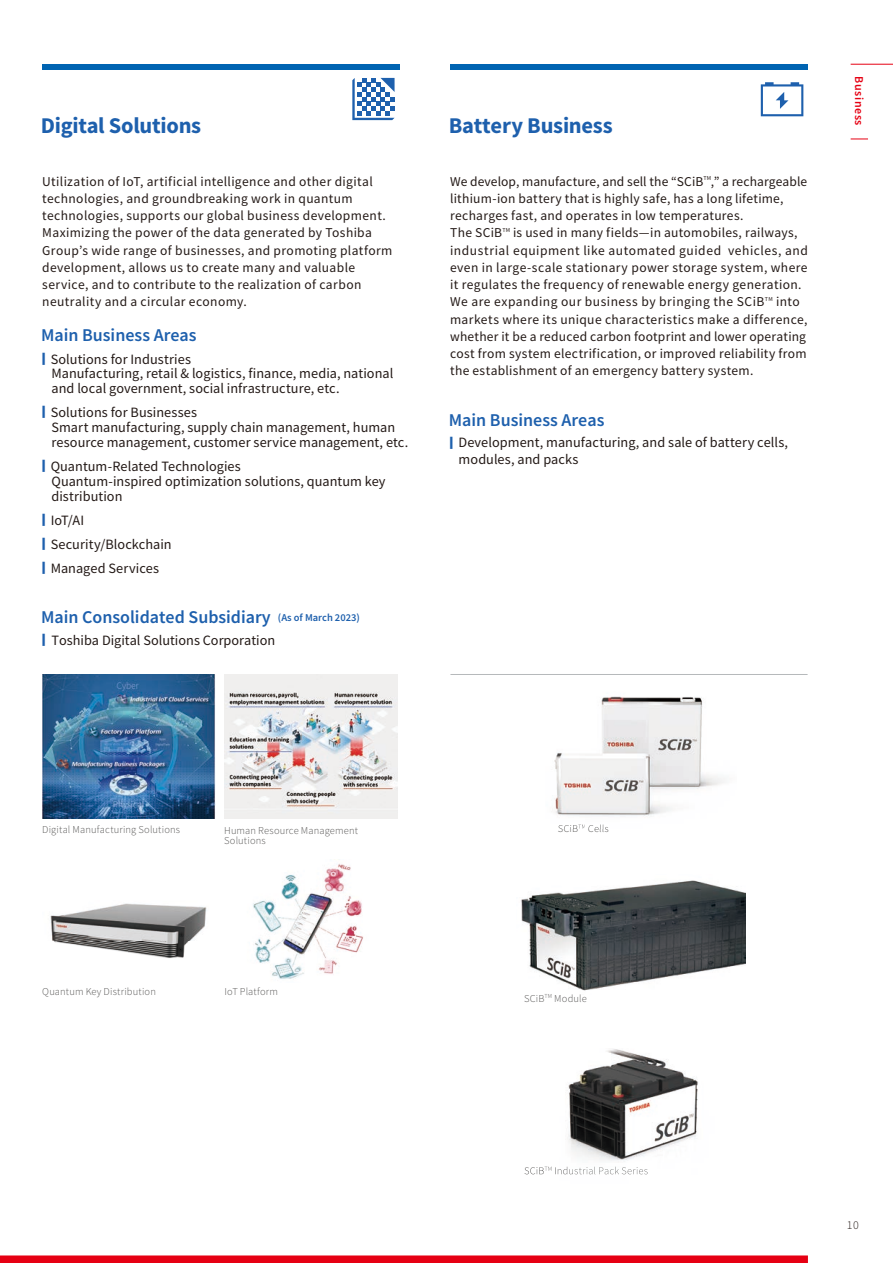
<style>
.page{position:relative;width:893px;height:1263px;background:#fff}
.page>*{position:absolute;margin:0;border:0;box-sizing:border-box;transform-origin:0 0}
.t1{font:700 22.5px "Toshiba Sans";letter-spacing:-.01em;color:#1e60ad}
.t2{font:500 18px "Toshiba Sans";color:#1e60ad}
.t3{font:14.25px/15.1px "Toshiba Sans";letter-spacing:.005em;color:#231916}
.t4{font:13.5px/17.2px "Toshiba Sans";letter-spacing:.025em;color:#231916}
.t5{font:500 12px "Toshiba Sans";letter-spacing:.045em;color:#e60013}
.t6{font:300 12px "Toshiba Sans";color:#231916}
.t7{font:11.7px "UD Shin Go Pro";color:#231916}
.t8{font:300 10.5px/10.5px "Toshiba Sans";letter-spacing:.015em;color:#595857}
.t9{font:6px "Toshiba Sans";color:#231916}
.s1{font-size:15.15px;color:#1e60ad}
.s2{font-size:10.5px}
</style>
<div class="page">
<svg style="left:352px;top:78px;width:43px;height:42px"></svg>
<svg style="left:761px;top:82px;width:42px;height:34px"></svg>
<img style="left:554px;top:696px;width:170px;height:120px">
<img style="left:558px;top:825px;width:20px;height:3px">
<svg style="left:578px;top:824px;width:7px;height:4px"></svg>
<img style="left:588px;top:824px;width:20px;height:4px">
<img style="left:525px;top:1049px;width:173px;height:126px">
<img style="left:524px;top:1167px;width:20px;height:7px">
<svg style="left:545px;top:1167px;width:6px;height:4px"></svg>
<img style="left:552px;top:1167px;width:96px;height:7px">
<img style="left:521px;top:880px;width:224px;height:111px">
<hr style="left:450px;top:674px;width:358px;height:1px;background:#b6b9bb">
<div style="left:0;top:1255px;width:808px;height:8px;background:#e60013"></div>
<img style="left:43px;top:675px;width:173px;height:144px">
<img style="left:225px;top:675px;width:173px;height:144px">
<img style="left:50px;top:903px;width:157px;height:55px">
<img style="left:253px;top:863px;width:110px;height:116px">
<hr style="left:851px;top:64px;width:42px;height:1px;background:#e60013">
<svg style="left:851px;top:139px;width:17px;height:1px"></svg>
<div style="left:450px;top:64px;width:358px;height:5px;background:#0064b2"></div>
<div style="left:42px;top:64px;width:358px;height:5px;background:#0064b2"></div>
<h1 class="t1" style="left:41px;top:110px;width:162px">Digital Solutions</h1>
<h1 class="t1" style="left:449px;top:110px;width:165px">Battery Business</h1>
<p class="t4" style="left:42px;top:172px;width:352px">Utilization of IoT, artificial intelligence and other digital technologies, and groundbreaking work in quantum technologies, supports our global business development.<br>Maximizing the power of the data generated by Toshiba Group’s wide range of businesses, and promoting platform development, allows us to create many and valuable service, and to contribute to the realization of carbon neutrality and a circular economy.</p>
<p class="t4" style="left:450px;top:172px;width:255px">We develop, manufacture, and sell the “SCiB</p>
<p class="t9" style="left:703px;top:174px;width:9px">TM</p>
<p class="t4" style="left:450px;top:172px;width:358px;text-indent:261px">,” a rechargeable lithium-ion battery that is highly safe, has a long lifetime, recharges fast, and operates in low temperatures.<br>The SCiB</p>
<p class="t4" style="left:450px;top:224px;width:359px;text-indent:63px">is used in many fields—in automobiles, railways, industrial equipment like automated guided vehicles, and even in large-scale stationary power storage system, where it regulates the frequency of renewable energy generation.<br>We are expanding our business by bringing the SCiB</p>
<p class="t9" style="left:502px;top:226px;width:9px">TM</p>
<p class="t9" style="left:765px;top:295px;width:9px">TM</p>
<p class="t4" style="left:450px;top:293px;width:359px;text-indent:326px">into markets where its unique characteristics make a difference, whether it be a reduced carbon footprint and lower operating cost from system electrification, or improved reliability from the establishment of an emergency battery system.</p>
<h2 class="t2" style="left:41px;top:323px;width:157px">Main Business Areas</h2>
<p class="t3" style="left:51px;top:351px;width:343px;text-indent:-9px"><span class="s1">■</span> Solutions for Industries<br>Manufacturing, retail &amp; logistics, finance, media, national and local government, social infrastructure, etc.</p>
<p class="t3" style="left:51px;top:404px;width:358px;text-indent:-9px"><span class="s1">■</span> Solutions for Businesses<br>Smart manufacturing, supply chain management, human resource management, customer service management, etc.</p>
<p class="t3" style="left:51px;top:458px;width:336px;text-indent:-9px"><span class="s1">■</span> Quantum-Related Technologies<br>Quantum-inspired optimization solutions, quantum key distribution</p>
<p class="t3" style="left:42px;top:512px;width:43px"><span class="s1">■</span> IoT/AI</p>
<p class="t3" style="left:42px;top:536px;width:131px"><span class="s1">■</span> Security/Blockchain</p>
<p class="t3" style="left:42px;top:560px;width:118px"><span class="s1">■</span> Managed Services</p>
<h2 class="t2" style="left:449px;top:408px;width:157px">Main Business Areas</h2>
<p class="t3" style="left:459px;top:434px;width:331px;line-height:16.8px;text-indent:-8px"><span class="s1">■</span> Development, manufacturing, and sale of battery cells, modules, and packs</p>
<h2 class="t2" style="left:41px;top:605px;width:320px">Main Consolidated Subsidiary <span class="s2">(As of March 2023)</span></h2>
<p class="t3" style="left:42px;top:633px;width:234px"><span class="s1">■</span> Toshiba Digital Solutions Corporation</p>
<p class="t5" style="left:867px;top:76px;width:51px;rotate:90deg">Business</p>
<p class="t8" style="left:42px;top:824px;width:139px">Digital Manufacturing Solutions</p>
<p class="t8" style="left:224px;top:825px;width:135px">Human Resource Management<br>Solutions</p>
<p class="t8" style="left:42px;top:986px;width:115px">Quantum Key Distribution</p>
<p class="t8" style="left:225px;top:986px;width:55px">IoT Platform</p>
<p class="t8" style="left:558px;top:823px;width:52px">SCiB<sup>TM</sup> Cells</p>
<p class="t8" style="left:524px;top:993px;width:64px">SCiB<sup>TM</sup> Module</p>
<p class="t6" style="left:847px;top:1217px;width:14px">10</p>
<p class="t7" style="left:851px;top:1220px;width:18px">12</p>
</div>
